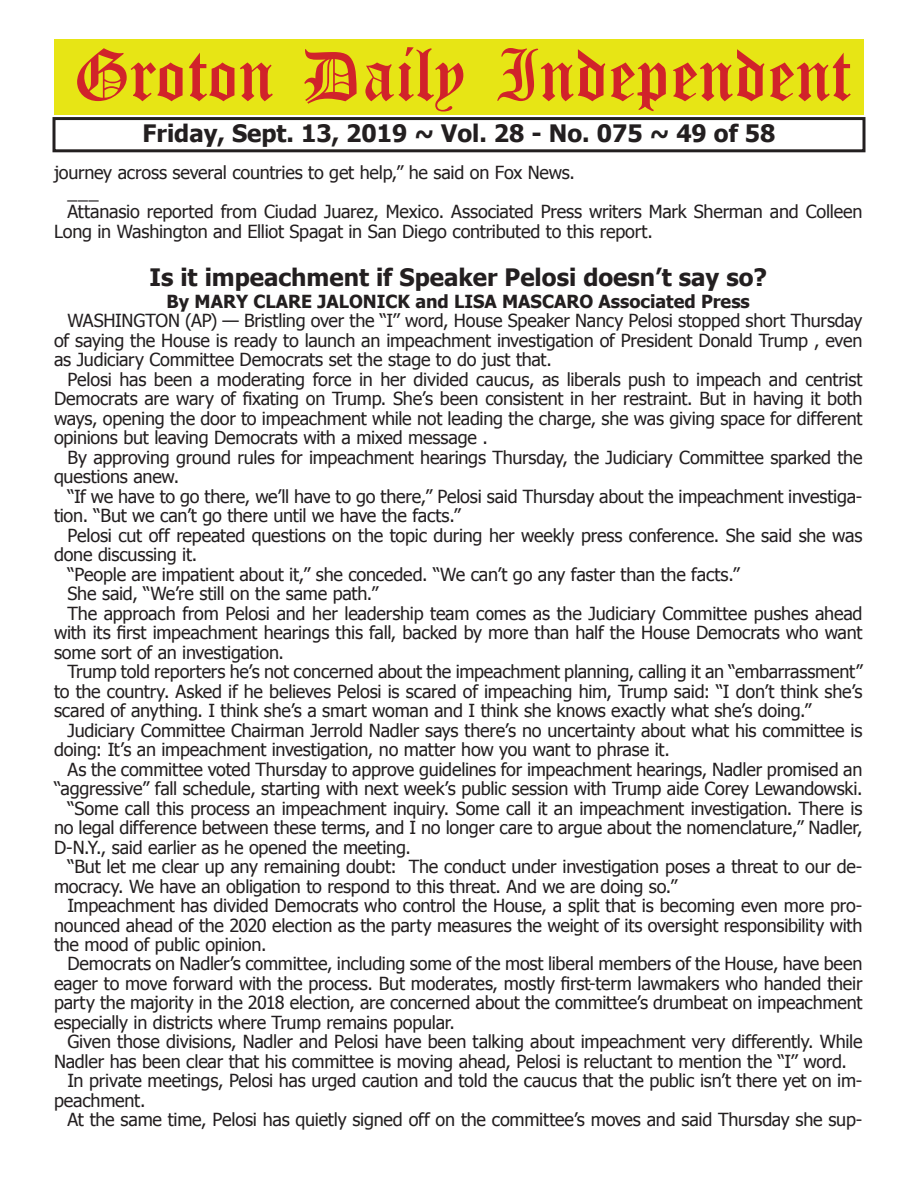
<style>
.page{position:relative;width:918px;height:1188px;background:#fff}
.page>*{position:absolute;margin:0;border:0;box-sizing:border-box;transform-origin:0 0}
.t1{font:54px "Old English Five";color:#d1232a}
.t2{font:700 24px "Tahoma";color:#231f20}
.t3{font:18px/19.5px "Tahoma";letter-spacing:-.01em;color:#231f20;text-align:justify}
.t4{font:700 18px "Tahoma";color:#231f20}
</style>
<div class="page">
<div style="left:52px;top:117px;width:814px;height:35px;border:3px solid #231f20"></div>
<div style="left:54px;top:40px;width:810px;height:75px;background:#e7e515"></div>
<h1 class="t1" style="left:73px;top:50px;width:779px">Groton Daily Independent</h1>
<h2 class="t2" style="left:143px;top:116px;width:634px">Friday, Sept. 13, 2019 ~ Vol. 28 - No. 075 ~ 49 of 58</h2>
<p class="t3" style="left:54px;top:162px;width:523px">journey across several countries to get help,” he said on Fox News.</p>
<p class="t3" style="left:68px;top:182px;width:33px">___</p>
<p class="t3" style="left:68px;top:201px;width:797px">Attanasio reported from Ciudad Juarez, Mexico. Associated Press writers Mark Sherman and Colleen</p>
<p class="t3" style="left:54px;top:221px;width:600px">Long in Washington and Elliot Spagat in San Diego contributed to this report.</p>
<h2 class="t2" style="left:149px;top:261px;width:619px">Is it impeachment if Speaker Pelosi doesn’t say so?</h2>
<p class="t4" style="left:167px;top:289px;width:585px">By MARY CLARE JALONICK and LISA MASCARO Associated Press</p>
<p class="t3" style="left:54px;top:310px;width:810px;text-indent:14px">WASHINGTON (AP) — Bristling over the “I’’ word, House Speaker Nancy Pelosi stopped short Thursday of saying the House is ready to launch an impeachment investigation of President Donald Trump , even as Judiciary Committee Democrats set the stage to do just that.</p>
<p class="t3" style="left:54px;top:369px;width:810px;text-indent:14px">Pelosi has been a moderating force in her divided caucus, as liberals push to impeach and centrist Democrats are wary of fixating on Trump. She’s been consistent in her restraint. But in having it both ways, opening the door to impeachment while not leading the charge, she was giving space for different opinions but leaving Democrats with a mixed message .</p>
<p class="t3" style="left:54px;top:447px;width:810px;text-indent:14px">By approving ground rules for impeachment hearings Thursday, the Judiciary Committee sparked the questions anew.</p>
<p class="t3" style="left:54px;top:486px;width:810px;text-indent:14px">“If we have to go there, we’ll have to go there,” Pelosi said Thursday about the impeachment investiga&shy;tion. “But we can’t go there until we have the facts.”</p>
<p class="t3" style="left:68px;top:525px;width:797px">Pelosi cut off repeated questions on the topic during her weekly press conference. She said she was</p>
<p class="t3" style="left:54px;top:544px;width:145px">done discussing it.</p>
<p class="t3" style="left:68px;top:563px;width:674px">“People are impatient about it,” she conceded. “We can’t go any faster than the facts.”</p>
<p class="t3" style="left:68px;top:583px;width:312px">She said, “We’re still on the same path.”</p>
<p class="t3" style="left:68px;top:602px;width:797px">The approach from Pelosi and her leadership team comes as the Judiciary Committee pushes ahead</p>
<p class="t3" style="left:54px;top:622px;width:810px">with its first impeachment hearings this fall, backed by more than half the House Democrats who want</p>
<p class="t3" style="left:54px;top:641px;width:232px">some sort of an investigation.</p>
<p class="t3" style="left:68px;top:661px;width:797px">Trump told reporters he’s not concerned about the impeachment planning, calling it an “embarrassment”</p>
<p class="t3" style="left:54px;top:680px;width:810px">to the country. Asked if he believes Pelosi is scared of impeaching him, Trump said: “I don’t think she’s</p>
<p class="t3" style="left:54px;top:700px;width:759px">scared of anything. I think she’s a smart woman and I think she knows exactly what she’s doing.”</p>
<p class="t3" style="left:68px;top:719px;width:796px">Judiciary Committee Chairman Jerrold Nadler says there’s no uncertainty about what his committee is</p>
<p class="t3" style="left:54px;top:739px;width:617px">doing: It’s an impeachment investigation, no matter how you want to phrase it.</p>
<p class="t3" style="left:68px;top:758px;width:796px">As the committee voted Thursday to approve guidelines for impeachment hearings, Nadler promised an</p>
<p class="t3" style="left:54px;top:778px;width:810px">“aggressive” fall schedule, starting with next week’s public session with Trump aide Corey Lewandowski.</p>
<p class="t3" style="left:68px;top:797px;width:796px">“Some call this process an impeachment inquiry. Some call it an impeachment investigation. There is</p>
<p class="t3" style="left:54px;top:817px;width:810px">no legal difference between these terms, and I no longer care to argue about the nomenclature,” Nadler,</p>
<p class="t3" style="left:54px;top:836px;width:358px">D-N.Y., said earlier as he opened the meeting.</p>
<p class="t3" style="left:68px;top:856px;width:796px">“But let me clear up any remaining doubt: The conduct under investigation poses a threat to our de-</p>
<p class="t3" style="left:54px;top:875px;width:625px">mocracy. We have an obligation to respond to this threat. And we are doing so.”</p>
<p class="t3" style="left:68px;top:895px;width:796px">Impeachment has divided Democrats who control the House, a split that is becoming even more pro-</p>
<p class="t3" style="left:54px;top:914px;width:810px">nounced ahead of the 2020 election as the party measures the weight of its oversight responsibility with</p>
<p class="t3" style="left:54px;top:934px;width:214px">the mood of public opinion.</p>
<p class="t3" style="left:68px;top:953px;width:796px">Democrats on Nadler’s committee, including some of the most liberal members of the House, have been</p>
<p class="t3" style="left:54px;top:973px;width:810px">eager to move forward with the process. But moderates, mostly first-term lawmakers who handed their</p>
<p class="t3" style="left:54px;top:992px;width:810px">party the majority in the 2018 election, are concerned about the committee’s drumbeat on impeachment</p>
<p class="t3" style="left:54px;top:1012px;width:403px">especially in districts where Trump remains popular.</p>
<p class="t3" style="left:68px;top:1031px;width:797px">Given those divisions, Nadler and Pelosi have been talking about impeachment very differently. While</p>
<p class="t3" style="left:54px;top:1051px;width:795px">Nadler has been clear that his committee is moving ahead, Pelosi is reluctant to mention the “I’’ word.</p>
<p class="t3" style="left:68px;top:1070px;width:796px">In private meetings, Pelosi has urged caution and told the caucus that the public isn’t there yet on im-</p>
<p class="t3" style="left:54px;top:1090px;width:93px">peachment.</p>
<p class="t3" style="left:68px;top:1109px;width:796px">At the same time, Pelosi has quietly signed off on the committee’s moves and said Thursday she sup-</p>
</div>
